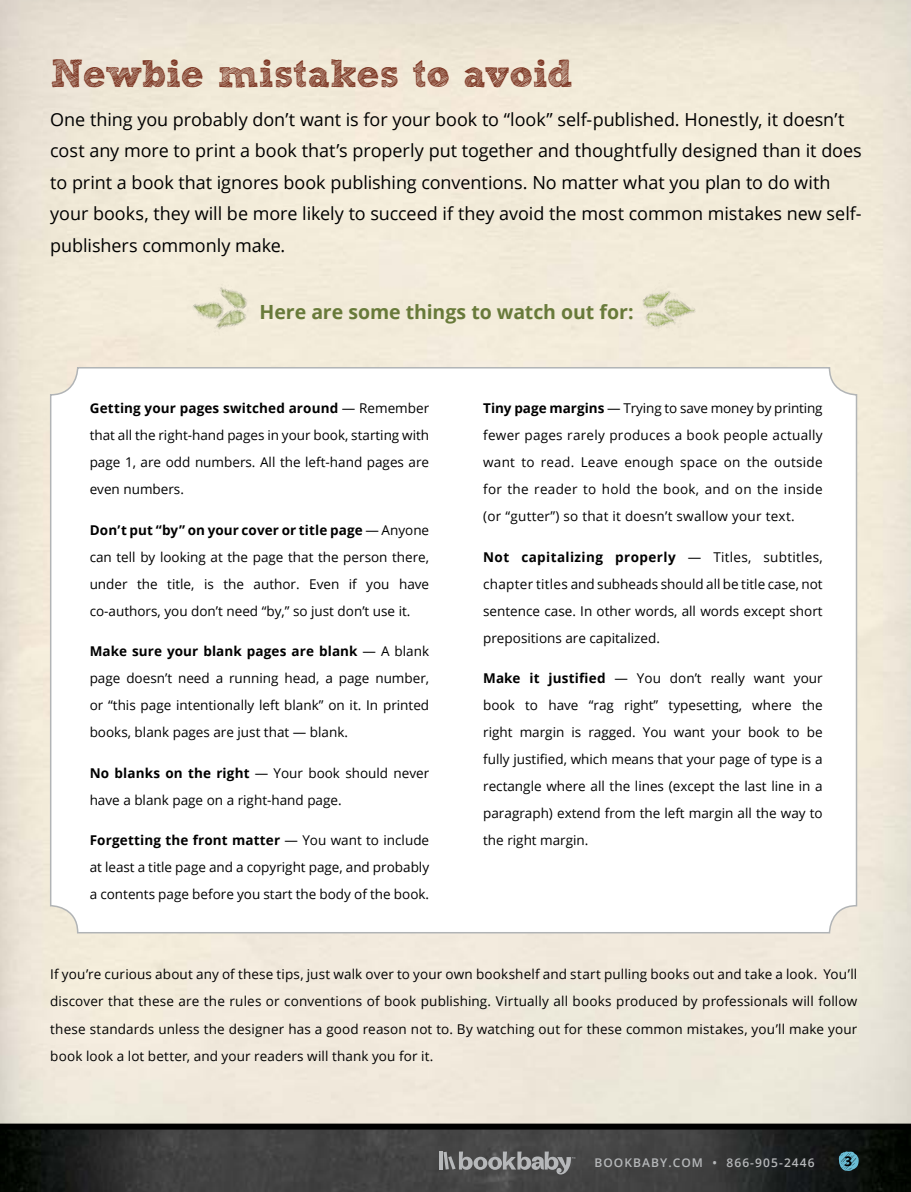
<style>
.page{position:relative;width:911px;height:1192px;background:#fff}
.page>*{position:absolute;margin:0;border:0;box-sizing:border-box;transform-origin:0 0}
.t1{font:39px "Sketch Rockwell";letter-spacing:-.005em;color:#7b3421}
.t2{font:700 19.5px "Open Sans";letter-spacing:-.005em;color:#687a3a}
.t3{font:18px/31.5px "Open Sans";letter-spacing:-.005em;color:#000}
.t4{font:13.5px/27px "Open Sans";color:#000;text-align:justify}
.t5{font:700 13.5px "Open Sans";color:#000}
.t6{font:600 12px "Open Sans";letter-spacing:.09em;color:#b6b8ba}
.s1{font-weight:700}
</style>
<div class="page">
<img style="left:0;top:1129px;width:911px;height:62px">
<div style="left:0;top:1123px;width:911px;height:6px;background:#000"></div>
<img style="left:633px;top:279px;width:64px;height:63px">
<img style="left:190px;top:274px;width:68px;height:68px">
<hr style="left:439px;top:1151px;width:3px;height:18px;background:#b6b8ba">
<svg style="left:443px;top:1151px;width:132px;height:23px;background:#707172"></svg>
<svg style="left:839px;top:1151px;width:19px;height:19px"></svg>
<h1 class="t1" style="left:50px;top:52px;width:524px">Newbie mistakes to avoid</h1>
<p class="t3" style="left:50px;top:103px;width:813px">One thing you probably don’t want is for your book to “look” self-published. Honestly, it doesn’t cost any more to print a book that’s properly put together and thoughtfully designed than it does to print a book that ignores book publishing conventions. No matter what you plan to do with your books, they will be more likely to succeed if they avoid the most common mistakes new self&shy;publishers commonly make.</p>
<h2 class="t2" style="left:259px;top:297px;width:376px">Here are some things to watch out for:</h2>
<p class="t4" style="left:90px;top:394px;width:341px"><span class="s1">Getting your pages switched around</span> — Remember that all the right-hand pages in your book, starting with page 1, are odd numbers. All the left-hand pages are even numbers.</p>
<p class="t4" style="left:90px;top:515px;width:341px"><span class="s1">Don’t put “by” on your cover or title page</span> — Anyone can tell by looking at the page that the person there, under the title, is the author. Even if you have co-authors, you don’t need “by,” so just don’t use it.</p>
<p class="t4" style="left:90px;top:637px;width:341px"><span class="s1">Make sure your blank pages are blank</span> — A blank page doesn’t need a running head, a page number, or “this page intentionally left blank” on it. In printed books, blank pages are just that — blank.</p>
<p class="t4" style="left:90px;top:758px;width:341px"><span class="s1">No blanks on the right</span> — Your book should never have a blank page on a right-hand page.</p>
<p class="t4" style="left:90px;top:826px;width:341px"><span class="s1">Forgetting the front matter</span> — You want to include at least a title page and a copyright page, and probably a contents page before you start the body of the book.</p>
<p class="t4" style="left:483px;top:394px;width:341px"><span class="s1">Tiny page margins</span> — Trying to save money by printing fewer pages rarely produces a book people actually want to read. Leave enough space on the outside for the reader to hold the book, and on the inside (or “gutter”) so that it doesn’t swallow your text.</p>
<p class="t4" style="left:483px;top:542px;width:341px"><span class="s1">Not capitalizing properly</span> — Titles, subtitles, chapter titles and subheads should all be title case, not sentence case. In other words, all words except short prepositions are capitalized.</p>
<p class="t4" style="left:483px;top:664px;width:341px"><span class="s1">Make it justified</span> — You don’t really want your book to have “rag right” typesetting, where the right margin is ragged. You want your book to be fully justified, which means that your page of type is a rectangle where all the lines (except the last line in a paragraph) extend from the left margin all the way to the right margin.</p>
<p class="t4" style="left:50px;top:960px;width:808px">If you’re curious about any of these tips, just walk over to your own bookshelf and start pulling books out and take a look. You’ll discover that these are the rules or conventions of book publishing. Virtually all books produced by professionals will follow these standards unless the designer has a good reason not to. By watching out for these common mistakes, you’ll make your book look a lot better, and your readers will thank you for it.</p>
<p class="t6" style="left:594px;top:1154px;width:222px">BOOKBABY.COM • 866-905-2446</p>
<p class="t5" style="left:844px;top:1151px;width:9px">3</p>
</div>
